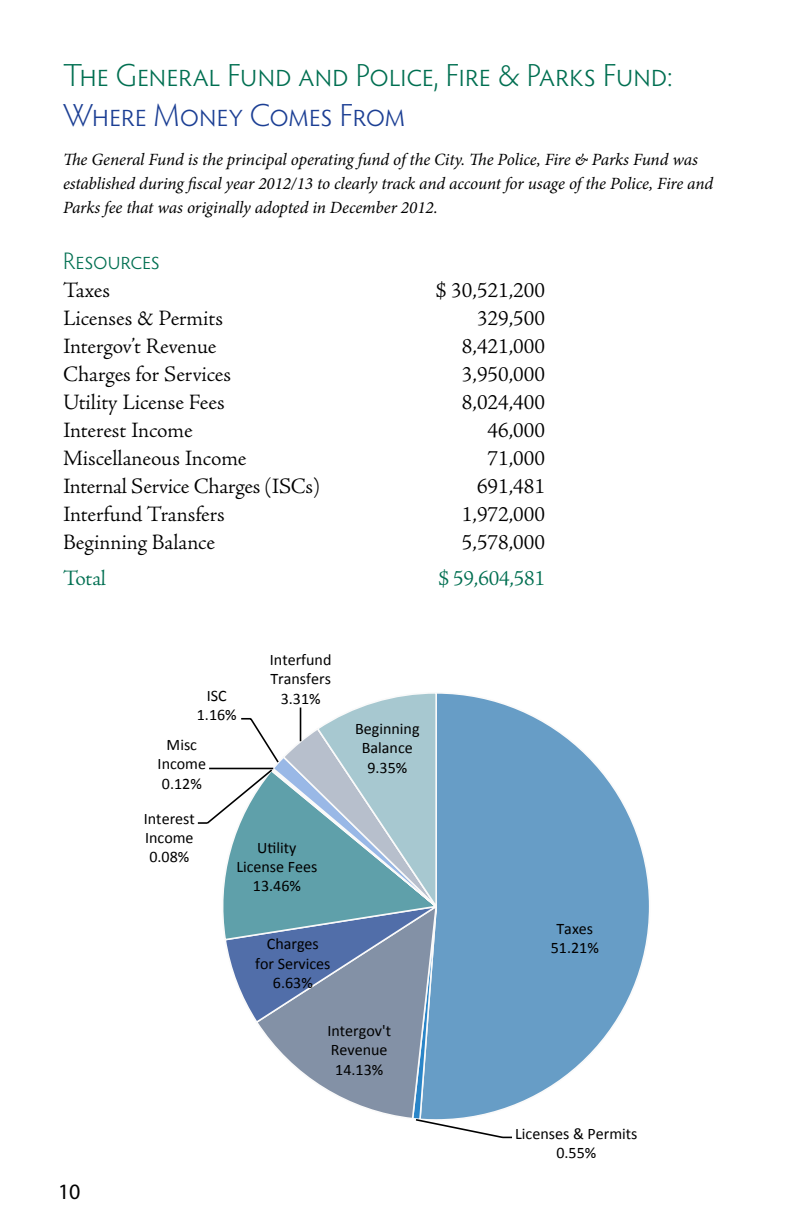
<style>
.page{position:relative;width:792px;height:1224px;background:#fff}
.page>*{position:absolute;margin:0;border:0;box-sizing:border-box;transform-origin:0 0}
.t1{font:300 32px "Hypatia Sans Pro";letter-spacing:-.005em;color:#006f51}
.t2{font:300 32px "Hypatia Sans Pro";letter-spacing:-.01em;color:#1c3f94}
.t3{font:300 24px "Hypatia Sans Pro";letter-spacing:-.005em;color:#006f51}
.t4{font:300 22px "Adobe Jenson Pro";color:#000}
.t5{font:300 22px "Adobe Jenson Pro";letter-spacing:-.01em;color:#006f51}
.t6{font:22px "Myriad Pro";color:#000}
.t7{font:italic 17.2px/24px "Minion Pro";letter-spacing:-.01em;color:#000}
.t8{font:16px/19.2px "Calibri";color:#000;text-align:center}
</style>
<div class="page">
<svg style="left:469px;top:696px;width:180px;height:409px"></svg>
<svg style="left:365px;top:693px;width:104px;height:13px"></svg>
<svg style="left:197px;top:706px;width:317px;height:433px"></svg>
<h1 class="t1" style="left:63px;top:55px;width:611px">The General Fund and Police, Fire &amp; Parks Fund:</h1>
<h1 class="t2" style="left:63px;top:95px;width:344px">Where Money Comes From</h1>
<p class="t7" style="left:63px;top:148px;width:652px">The General Fund is the principal operating fund of the City. The Police, Fire &amp; Parks Fund was established during fiscal year 2012/13 to clearly track and account for usage of the Police, Fire and<br>Parks fee that was originally adopted in December 2012.</p>
<p class="t3" style="left:63px;top:245px;width:99px">Resources</p>
<p class="t4" style="left:63px;top:278px;width:49px">Taxes</p>
<p class="t4" style="left:436px;top:278px;width:111px">$ 30,521,200</p>
<p class="t4" style="left:63px;top:306px;width:161px">Licenses &amp; Permits</p>
<p class="t4" style="left:477px;top:306px;width:69px">329,500</p>
<p class="t4" style="left:63px;top:334px;width:155px">Intergov’t Revenue</p>
<p class="t4" style="left:462px;top:334px;width:85px">8,421,000</p>
<p class="t4" style="left:63px;top:362px;width:170px">Charges for Services</p>
<p class="t4" style="left:462px;top:362px;width:85px">3,950,000</p>
<p class="t4" style="left:63px;top:390px;width:163px">Utility License Fees</p>
<p class="t4" style="left:462px;top:390px;width:85px">8,024,400</p>
<p class="t4" style="left:63px;top:418px;width:131px">Interest Income</p>
<p class="t4" style="left:488px;top:418px;width:59px">46,000</p>
<p class="t4" style="left:63px;top:446px;width:185px">Miscellaneous Income</p>
<p class="t4" style="left:488px;top:446px;width:59px">71,000</p>
<p class="t4" style="left:63px;top:474px;width:259px">Internal Service Charges (ISCs)</p>
<p class="t4" style="left:477px;top:474px;width:69px">691,481</p>
<p class="t4" style="left:63px;top:502px;width:163px">Interfund Transfers</p>
<p class="t4" style="left:462px;top:502px;width:85px">1,972,000</p>
<p class="t4" style="left:63px;top:530px;width:153px">Beginning Balance</p>
<p class="t4" style="left:462px;top:530px;width:85px">5,578,000</p>
<p class="t5" style="left:63px;top:566px;width:45px">Total</p>
<p class="t5" style="left:438px;top:566px;width:108px">$ 59,604,581</p>
<p class="t6" style="left:58px;top:1178px;width:24px">10</p>
<p class="t8" style="left:197px;top:686px;width:41px">ISC<br>1.16%</p>
<p class="t8" style="left:158px;top:735px;width:50px">Misc<br>Income<br>0.12%</p>
<p class="t8" style="left:270px;top:650px;width:63px">Interfund<br>Transfers<br>3.31%</p>
<p class="t8" style="left:144px;top:809px;width:53px;text-align:justify">Interest Income 0.08%</p>
<p class="t8" style="left:236px;top:838px;width:83px">UElity<br>License Fees<br>13.46%</p>
<p class="t8" style="left:255px;top:935px;width:77px">Charges<br>for Services<br>6.63%</p>
<p class="t8" style="left:355px;top:719px;width:66px">Beginning<br>Balance<br>9.35%</p>
<p class="t8" style="left:327px;top:1021px;width:65px;text-align:left">Intergov't<br>Revenue<br>14.13%</p>
<p class="t8" style="left:551px;top:919px;width:50px">Taxes<br>51.21%</p>
<p class="t8" style="left:515px;top:1124px;width:124px">Licenses &amp; Permits<br>0.55%</p>
</div>
